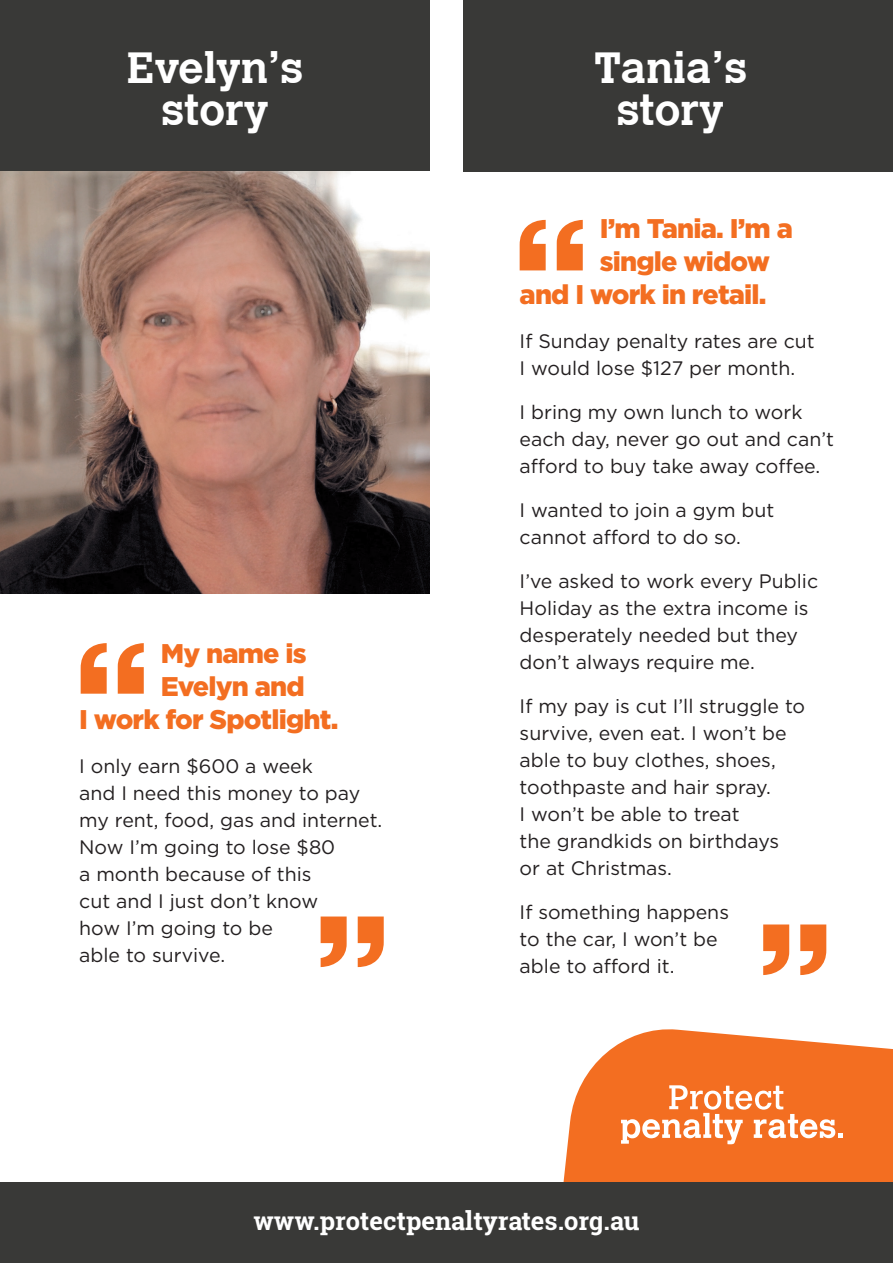
<style>
.page{position:relative;width:893px;height:1263px;background:#fff}
.page>*{position:absolute;margin:0;border:0;box-sizing:border-box;transform-origin:0 0}
.t1{font:700 43.5px/42px "Calvert";color:#fff;text-align:center}
.t2{font:900 27px "Gotham";letter-spacing:-.03em;color:#f36e21}
.t3{font:700 25.5px "Roboto Slab";color:#fff}
.t4{font:19.5px/27px "Gotham";color:#231f20}
</style>
<div class="page">
<svg style="left:563px;top:1029px;width:330px;height:153px;background:#f48240"></svg>
<svg style="left:621px;top:1085px;width:222px;height:59px"></svg>
<div style="left:0;top:1182px;width:893px;height:81px;background:#393937"></div>
<div style="left:0;top:0;width:429px;height:171px;background:#393937"></div>
<img style="left:0;top:172px;width:429px;height:421px">
<div style="left:463px;top:0;width:430px;height:171px;background:#393937"></div>
<svg style="left:321px;top:916px;width:63px;height:51px"></svg>
<svg style="left:81px;top:643px;width:63px;height:51px"></svg>
<svg style="left:763px;top:924px;width:63px;height:51px"></svg>
<svg style="left:520px;top:220px;width:63px;height:50px"></svg>
<p class="t1" style="left:127px;top:46px;width:177px">Evelyn’s story</p>
<p class="t1" style="left:594px;top:46px;width:154px">Tania’s story</p>
<p class="t2" style="left:161px;top:635px;width:147px">My name is</p>
<p class="t2" style="left:161px;top:668px;width:145px">Evelyn and</p>
<p class="t2" style="left:79px;top:701px;width:261px">I work for Spotlight.</p>
<p class="t4" style="left:79px;top:752px;width:305px">I only earn $600 a week<br>and I need this money to pay my rent, food, gas and internet.<br>Now I’m going to lose $80<br>a month because of this<br>cut and I just don’t know<br>how I’m going to be<br>able to survive.</p>
<p class="t2" style="left:600px;top:209px;width:195px">I’m Tania. I’m a</p>
<p class="t2" style="left:600px;top:242px;width:172px">single widow</p>
<p class="t2" style="left:520px;top:275px;width:248px">and I work in retail.</p>
<p class="t4" style="left:520px;top:327px;width:297px">If Sunday penalty rates are cut<br>I would lose $127 per month.</p>
<p class="t4" style="left:520px;top:398px;width:316px">I bring my own lunch to work each day, never go out and can’t afford to buy take away coffee.</p>
<p class="t4" style="left:520px;top:496px;width:256px">I wanted to join a gym but cannot afford to do so.</p>
<p class="t4" style="left:520px;top:567px;width:300px">I’ve asked to work every Public<br>Holiday as the extra income is desperately needed but they don’t always require me.</p>
<p class="t4" style="left:520px;top:692px;width:287px">If my pay is cut I’ll struggle to survive, even eat. I won’t be able to buy clothes, shoes, toothpaste and hair spray.<br>I won’t be able to treat<br>the grandkids on birthdays<br>or at Christmas.</p>
<p class="t4" style="left:520px;top:898px;width:211px">If something happens to the car, I won’t be able to afford it.</p>
<h3 class="t3" style="left:253px;top:1203px;width:388px">www.protectpenaltyrates.org.au</h3>
</div>
